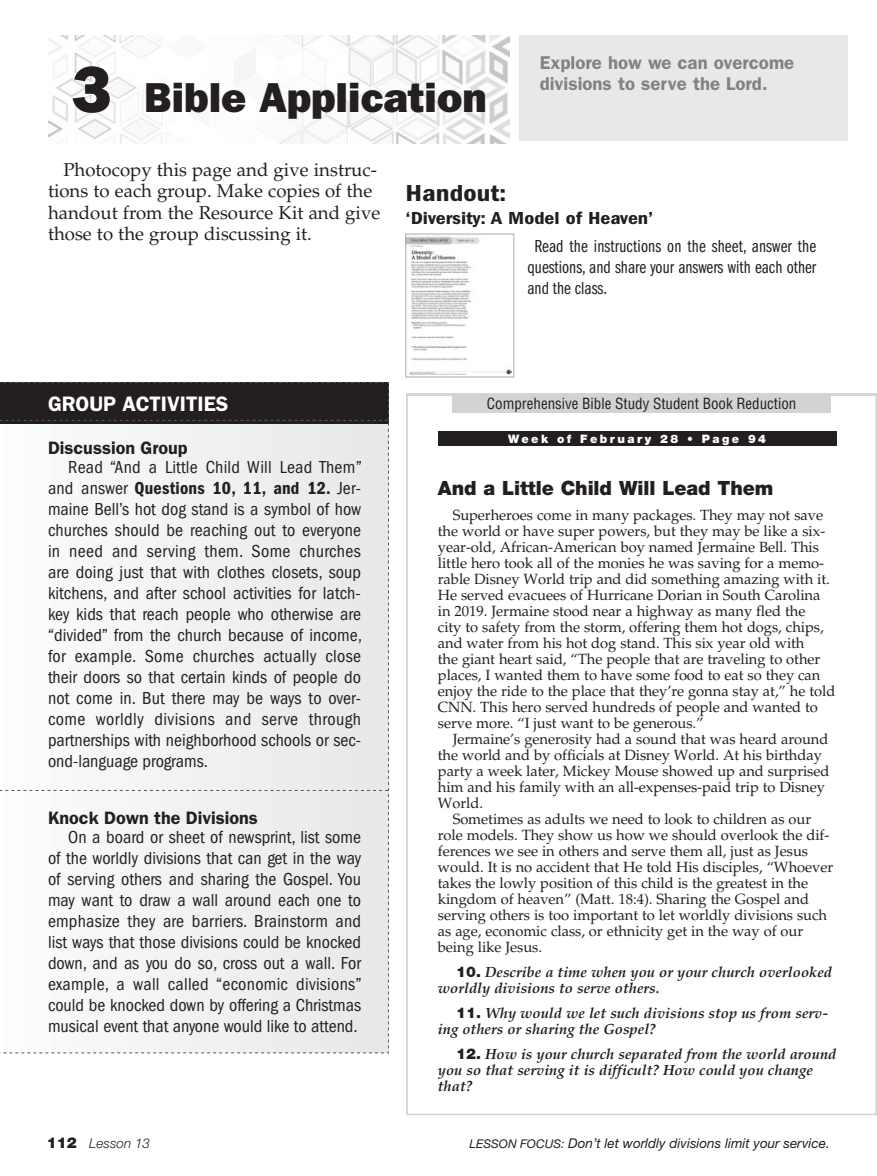
<style>
.page{position:relative;width:877px;height:1176px;background:#fff}
.page>*{position:absolute;margin:0;border:0;box-sizing:border-box;transform-origin:0 0}
.t1{font:42px "ITC Franklin Gothic Std Hvy";color:#231f20}
.t2{font:24px "ITC Franklin Gothic Std Dm Cd";color:#231f20;scale:1.2 1}
.t3{font:600 21px "ITC Franklin Gothic Std";color:#fff}
.t4{font:900 19.65px "Helvetica Neue LT Std";letter-spacing:-.005em;color:#231f20}
.t5{font:18.6px/21.6px "Palatino LT Std";color:#231f20}
.t6{font:600 18.6px/21px "ITC Franklin Gothic Std";color:#808285}
.t7{font:condensed 18px/21px "ITC Franklin Gothic Std";color:#231f20;text-align:justify}
.t8{font:18px/21px "ITC Franklin Gothic Std Bk Cp";color:#231f20;text-align:justify}
.t9{font:600 18px "ITC Franklin Gothic Std";color:#231f20}
.t10{font:18px "ITC Franklin Gothic Std Dm Cd";color:#231f20}
.t11{font:18px "ITC Franklin Gothic Std Dm Cd";color:#231f20;scale:1.2 1}
.t12{font:condensed 15px "Helvetica LT Std";color:#231f20}
.t13{font:14.7px/16px "Palatino LT Std";letter-spacing:-.005em;color:#231f20}
.t14{font:italic 700 14.7px/16px "Palatino LT Std";color:#231f20}
.t15{font:italic 13.5px "Helvetica Neue LT Std";color:#231f20}
.t16{font:italic 300 13.5px "Helvetica Neue LT Std";color:#231f20}
.t17{font:900 11.7px "Helvetica Neue LT Std";letter-spacing:.21em;color:#fff}
.s1{font-size:66px}
.s2{font-family:"ITC Franklin Gothic Std";font-stretch:condensed}
.s3{font-family:"Helvetica Neue LT Std";font-weight:900;font-style:normal}
.s4{font-weight:900;font-style:normal;font-size:15px}
.s5{font-size:12px}
</style>
<div class="page">
<img style="left:49px;top:36px;width:461px;height:107px">
<div style="left:519px;top:36px;width:329px;height:105px;background:#e7e8e8"></div>
<div style="left:454px;top:393px;width:378px;height:17px;background:#d1d3d4"></div>
<div style="left:438px;top:431px;width:398px;height:14px;background:#231f20"></div>
<div style="left:453px;top:395px;width:378px;height:17px;background:#d1d3d4"></div>
<img style="left:408px;top:236px;width:104px;height:138px">
<div style="left:406px;top:234px;width:108px;height:143px;border:1px solid #a7a9ac"></div>
<svg style="left:0;top:381px;width:389px;height:672px"></svg>
<h1 class="t1" style="left:72px;top:73px;width:416px"><span class="s1">3</span> Bible Application</h1>
<p class="t6" style="left:540px;top:52px;width:256px">Explore how we can overcome divisions to serve the Lord.</p>
<p class="t5" style="left:48px;top:159px;width:334px;text-indent:15px">Photocopy this page and give instruc&shy;tions to each group. Make copies of the handout from the Resource Kit and give those to the group discussing it.</p>
<h2 class="t2" style="left:406px;top:179px;width:86px">Handout:</h2>
<p class="t11" style="left:406px;top:207px;width:208px">‘Diversity: A Model of Heaven’</p>
<p class="t8" style="left:528px;top:236px;width:290px;text-indent:7px">Read the instructions on the sheet, answer the questions, and share your answers with each other and the class.</p>
<h3 class="t3" style="left:48px;top:391px;width:182px">GROUP ACTIVITIES</h3>
<p class="t9" style="left:48px;top:436px;width:141px">Discussion Group</p>
<p class="t7" style="left:68px;top:456px;width:295px">Read “And a Little Child Will Lead Them”</p>
<p class="t10" style="left:48px;top:477px;width:315px"><span class="s2">and answer</span> Questions 10, 11, and 12. <span class="s2">Jer-</span></p>
<p class="t7" style="left:48px;top:498px;width:315px">maine Bell’s hot dog stand is a symbol of how churches should be reaching out to everyone in need and serving them. Some churches are doing just that with clothes closets, soup kitchens, and after school activities for latch&shy;key kids that reach people who otherwise are “divided” from the church because of income, for example. Some churches actually close their doors so that certain kinds of people do not come in. But there may be ways to over&shy;come worldly divisions and serve through partnerships with neighborhood schools or sec&shy;ond-language programs.</p>
<p class="t9" style="left:48px;top:806px;width:211px">Knock Down the Divisions</p>
<p class="t7" style="left:48px;top:826px;width:315px;text-indent:20px">On a board or sheet of newsprint, list some of the worldly divisions that can get in the way of serving others and sharing the Gospel. You may want to draw a wall around each one to emphasize they are barriers. Brainstorm and list ways that those divisions could be knocked down, and as you do so, cross out a wall. For example, a wall called “economic divisions” could be knocked down by offering a Christmas musical event that anyone would like to attend.</p>
<p class="t12" style="left:488px;top:392px;width:311px">Comprehensive Bible Study Student Book Reduction</p>
<p class="t17" style="left:508px;top:431px;width:259px">Week of February 28 • Page 94</p>
<h3 class="t4" style="left:438px;top:476px;width:337px">And a Little Child Will Lead Them</h3>
<p class="t13" style="left:438px;top:507px;width:399px;text-indent:15px">Superheroes come in many packages. They may not save the world or have super powers, but they may be like a six&shy;year-old, African-American boy named Jermaine Bell. This little hero took all of the monies he was saving for a memo&shy;rable Disney World trip and did something amazing with it.<br>He served evacuees of Hurricane Dorian in South Carolina in 2019. Jermaine stood near a highway as many fled the<br>city to safety from the storm, offering them hot dogs, chips, and water from his hot dog stand. This six year old with<br>the giant heart said, “The people that are traveling to other places, I wanted them to have some food to eat so they can enjoy the ride to the place that they’re gonna stay at,” he told CNN. This hero served hundreds of people and wanted to serve more. “I just want to be generous.”</p>
<p class="t13" style="left:438px;top:731px;width:393px;text-indent:15px">Jermaine’s generosity had a sound that was heard around the world and by officials at Disney World. At his birthday party a week later, Mickey Mouse showed up and surprised him and his family with an all-expenses-paid trip to Disney World.</p>
<p class="t13" style="left:438px;top:810px;width:397px;text-indent:15px">Sometimes as adults we need to look to children as our role models. They show us how we should overlook the dif&shy;ferences we see in others and serve them all, just as Jesus would. It is no accident that He told His disciples, “Whoever takes the lowly position of this child is the greatest in the kingdom of heaven” (Matt. 18:4). Sharing the Gospel and serving others is too important to let worldly divisions such as age, economic class, or ethnicity get in the way of our being like Jesus.</p>
<p class="t14" style="left:438px;top:964px;width:396px;text-indent:18px"><span class="s3">10.</span> Describe a time when you or your church overlooked worldly divisions to serve others.</p>
<p class="t14" style="left:438px;top:1004px;width:392px;text-indent:18px"><span class="s3">11.</span> Why would we let such divisions stop us from serv&shy;ing others or sharing the Gospel?</p>
<p class="t14" style="left:438px;top:1045px;width:400px;text-indent:18px"><span class="s3">12.</span> How is your church separated from the world around you so that serving it is difficult? How could you change that?</p>
<p class="t12" style="left:487px;top:394px;width:311px">Comprehensive Bible Study Student Book Reduction</p>
<p class="t16" style="left:47px;top:1135px;width:105px"><span class="s4">112</span> Lesson 13</p>
<p class="t15" style="left:469px;top:1134px;width:362px"><span class="s5">LESSON FOCUS:</span> Don’t let worldly divisions limit your service.</p>
</div>
